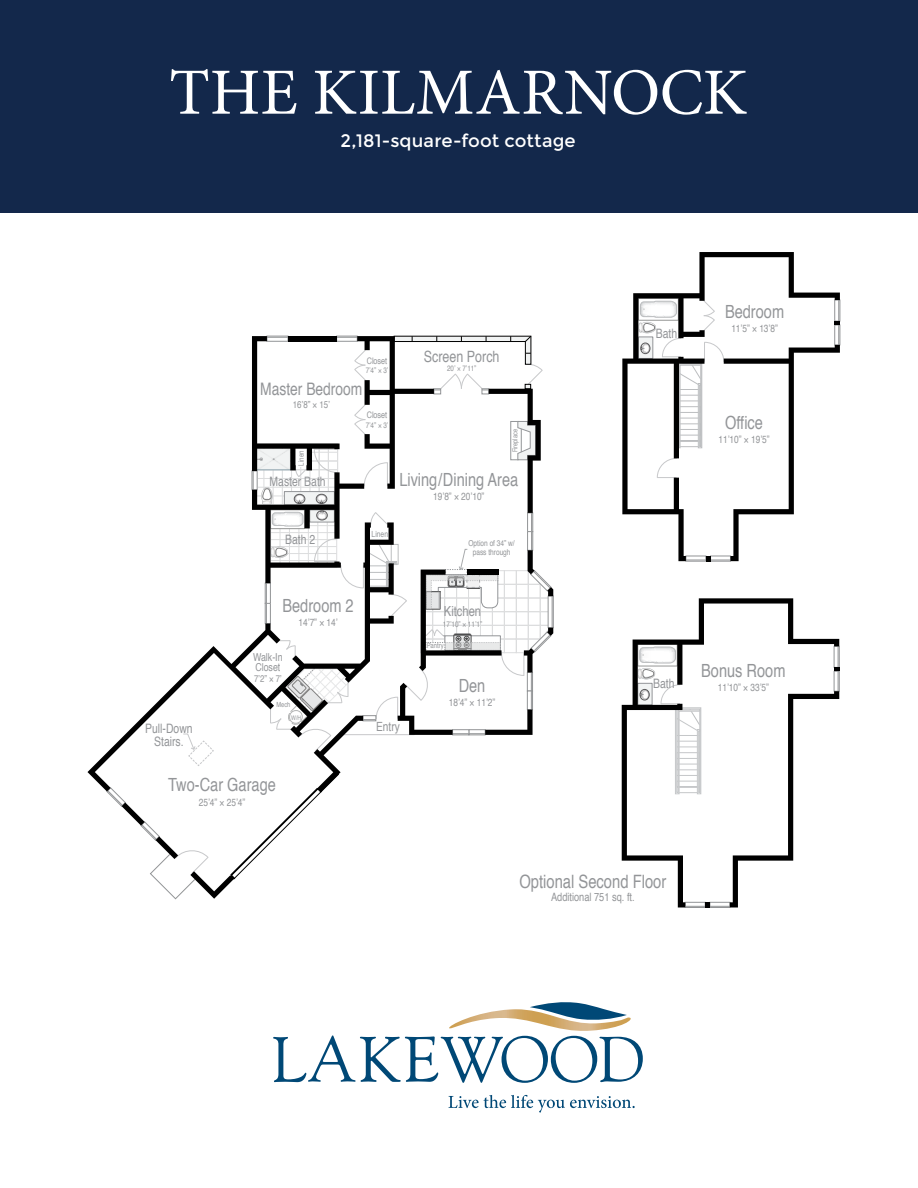
<style>
.page{position:relative;width:918px;height:1188px;background:#fff}
.page>*{position:absolute;margin:0;border:0;box-sizing:border-box;transform-origin:0 0}
.t1{font:66px "Minion Pro";color:#fff}
.t2{font:18.45px "Helvetica";color:#939598;scale:.8 1}
.t3{font:18.15px "Helvetica";color:#939598;scale:.8 1}
.t4{font:18px "Montserrat";letter-spacing:.005em;color:#fff}
.t5{font:17.25px "Helvetica";color:#939598;scale:.8 1}
.t6{font:15.6px "Helvetica";color:#939598;scale:.8 1}
.t7{font:13.95px "Helvetica";color:#939598;scale:.8 1}
.t8{font:12.9px/12.9px "Helvetica";color:#939598;text-align:center;scale:.8 1}
.t9{font:12.6px "Helvetica";color:#939598;scale:.8 1}
.t10{font:11.55px "Helvetica";color:#939598;scale:.8 1}
.t11{font:10.95px/10.4px "Helvetica";color:#939598;scale:.8 1}
.t12{font:10.35px "Helvetica";color:#939598;scale:.8 1}
.t13{font:9.9px "Helvetica";color:#939598;scale:.8 1}
.t14{font:9.6px "Helvetica";color:#939598;scale:.8 1}
.t15{font:9px "Helvetica";color:#939598;scale:.8 1}
.t16{font:8.4px "Helvetica";color:#939598;scale:.8 1}
.t17{font:8.1px/9.8px "Helvetica";color:#939598;text-align:center;scale:.8 1}
.t18{font:7.95px "Helvetica";color:#939598;scale:.8 1}
.t19{font:7.8px "Helvetica";color:#939598;scale:.8 1}
.t20{font:7.5px "Helvetica";color:#939598;scale:.8 1}
.t21{font:7.35px "Helvetica";color:#939598;scale:.8 1}
.t22{font:7.05px "Helvetica";color:#939598;scale:.8 1}
.t23{font:6.3px "Helvetica";color:#939598;scale:.8 1}
</style>
<div class="page">
<div style="left:0;top:0;width:918px;height:212px;background:#13284b"></div>
<svg style="left:107px;top:336px;width:446px;height:563px"></svg>
<svg style="left:622px;top:252px;width:218px;height:309px"></svg>
<div style="left:685px;top:902px;width:20px;height:6px;border:1px solid #929496"></div>
<div style="left:710px;top:902px;width:20px;height:6px;border:1px solid #929496"></div>
<svg style="left:622px;top:598px;width:217px;height:309px"></svg>
<svg style="left:273px;top:1002px;width:370px;height:81px"></svg>
<svg style="left:448px;top:1095px;width:187px;height:18px"></svg>
<h1 class="t1" style="left:169px;top:48px;width:579px">THE KILMARNOCK</h1>
<h3 class="t4" style="left:340px;top:130px;width:237px">2,181-square-foot cottage</h3>
<p class="t15" style="left:367px;top:354px;width:27px">Closet</p>
<p class="t18" style="left:366px;top:364px;width:30px">7’4” × 3’</p>
<p class="t15" style="left:367px;top:408px;width:27px">Closet</p>
<p class="t18" style="left:366px;top:419px;width:30px">7’4” × 3’</p>
<h3 class="t5" style="left:260px;top:376px;width:129px">Master Bedroom</h3>
<p class="t13" style="left:293px;top:397px;width:48px">16’8” × 15’</p>
<p class="t20" style="left:296px;top:466px;width:20px;rotate:-90deg">Linen</p>
<p class="t8" style="left:270px;top:475px;width:72px">Master Bath</p>
<p class="t8" style="left:285px;top:534px;width:39px">Bath 2</p>
<p class="t16" style="left:372px;top:527px;width:22px">Linen</p>
<h3 class="t6" style="left:424px;top:344px;width:96px">Screen Porch</h3>
<p class="t19" style="left:447px;top:363px;width:38px">20’ × 7’11”</p>
<p class="t22" style="left:510px;top:452px;width:30px;rotate:-90deg">Fireplace</p>
<h3 class="t3" style="left:399px;top:466px;width:150px">Living/Dining Area</h3>
<p class="t12" style="left:433px;top:489px;width:65px">19’8” × 20’10”</p>
<p class="t17" style="left:469px;top:538px;width:59px">Option of 34” w/ pass through</p>
<h3 class="t3" style="left:282px;top:591px;width:91px">Bedroom 2</h3>
<p class="t12" style="left:299px;top:614px;width:50px">14’7” × 14’</p>
<p class="t11" style="left:253px;top:652px;width:38px">Walk-In<br>Closet</p>
<p class="t14" style="left:254px;top:672px;width:36px">7’2” × 7’</p>
<p class="t22" style="left:276px;top:700px;width:19px">Mech</p>
<p class="t23" style="left:291px;top:713px;width:14px">W/H</p>
<h3 class="t7" style="left:444px;top:600px;width:48px">Kitchen</h3>
<p class="t18" style="left:443px;top:618px;width:51px">17’10” × 11’1”</p>
<p class="t21" style="left:427px;top:640px;width:23px">Pantry</p>
<h3 class="t3" style="left:459px;top:672px;width:35px">Den</h3>
<p class="t12" style="left:449px;top:695px;width:60px">18’4” × 11’2”</p>
<p class="t8" style="left:145px;top:722px;width:61px">Pull-Down<br>Stairs.</p>
<h3 class="t3" style="left:168px;top:771px;width:136px">Two-Car Garage</h3>
<p class="t12" style="left:199px;top:794px;width:60px">25’4” × 25’4”</p>
<p class="t9" style="left:376px;top:717px;width:31px">Entry</p>
<p class="t8" style="left:656px;top:328px;width:28px">Bath</p>
<h3 class="t3" style="left:725px;top:298px;width:75px">Bedroom</h3>
<p class="t12" style="left:731px;top:321px;width:60px">11’5” × 13’8”</p>
<h3 class="t3" style="left:725px;top:408px;width:49px">Office</h3>
<p class="t12" style="left:718px;top:431px;width:65px">11’10” × 19’5”</p>
<p class="t8" style="left:653px;top:678px;width:28px">Bath</p>
<h3 class="t3" style="left:701px;top:656px;width:107px">Bonus Room</h3>
<p class="t12" style="left:718px;top:680px;width:65px">11’10” × 33’5”</p>
<h2 class="t2" style="left:519px;top:867px;width:185px">Optional Second Floor</h2>
<p class="t10" style="left:551px;top:888px;width:106px">Additional 751 sq. ft.</p>
</div>
